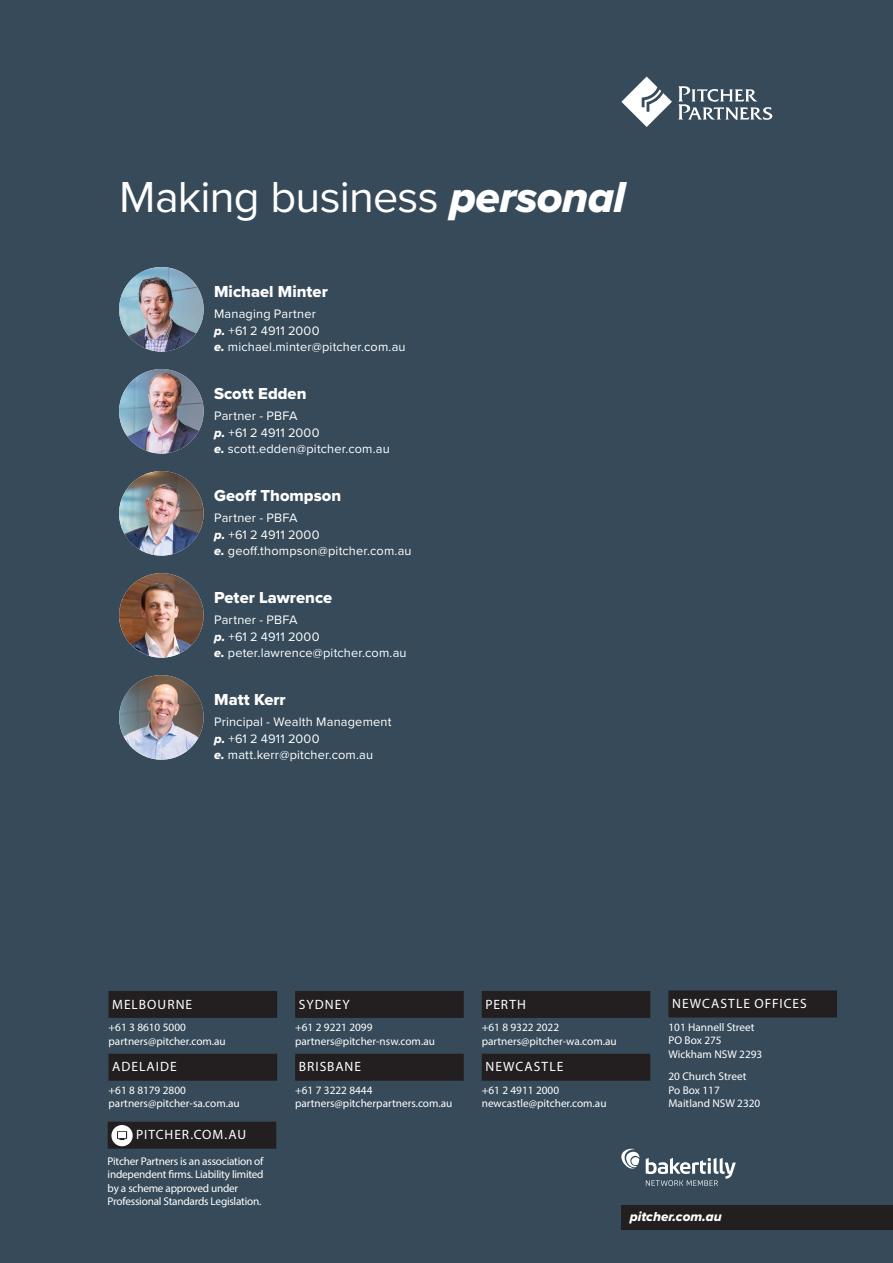
<style>
.page{position:relative;width:893px;height:1263px;background:#364a59}
.page>*{position:absolute;margin:0;border:0;box-sizing:border-box;transform-origin:0 0}
.Head_1___30_30___PP{font:45px "Proxima Nova";letter-spacing:-.015em;color:#fff}
.Contact_Name__Back_C{font:16.5px "Proxima Nova Extrabld";letter-spacing:.005em;color:#fff}
.Body_BlackHighlight{font:13.5px "Myriad Pro";letter-spacing:.075em;color:#fff}
.t1{font:13.5px "Proxima Nova Extrabld It";color:#fff}
.Body___8_5_10_5____1{font:12.75px "Proxima Nova";letter-spacing:.015em;color:#fff}
.t2{font:11.25px/13.5px "Myriad Pro";color:#fff}
.t3{font:11.25px/13.5px "Myriad Pro";letter-spacing:-.02em;color:#fff}
.s1{font-family:"Proxima Nova Extrabld It"}
</style>
<div class="page">
<div style="left:109px;top:991px;width:168px;height:27px;background:#231f20"></div>
<div style="left:109px;top:1054px;width:168px;height:27px;background:#231f20"></div>
<div style="left:295px;top:991px;width:169px;height:27px;background:#231f20"></div>
<div style="left:295px;top:1054px;width:169px;height:27px;background:#231f20"></div>
<div style="left:482px;top:991px;width:168px;height:27px;background:#231f20"></div>
<div style="left:108px;top:1122px;width:168px;height:27px;background:#231f20"></div>
<div style="left:482px;top:1054px;width:168px;height:27px;background:#231f20"></div>
<div style="left:668px;top:990px;width:169px;height:27px;background:#231f20"></div>
<svg style="left:111px;top:1125px;width:22px;height:21px"></svg>
<img style="left:119px;top:573px;width:85px;height:85px;border-radius:42px">
<img style="left:119px;top:369px;width:85px;height:85px;border-radius:42px">
<img style="left:119px;top:471px;width:85px;height:85px;border-radius:42px">
<img style="left:119px;top:267px;width:85px;height:85px;border-radius:42px">
<img style="left:119px;top:675px;width:85px;height:85px;border-radius:42px">
<svg style="left:621px;top:77px;width:51px;height:50px"></svg>
<svg style="left:678px;top:86px;width:94px;height:34px"></svg>
<div style="left:621px;top:1205px;width:272px;height:25px;background:#231f20"></div>
<svg style="left:646px;top:1158px;width:90px;height:28px"></svg>
<svg style="left:621px;top:1149px;width:18px;height:19px"></svg>
<p class="Head_1___30_30___PP" style="left:119px;top:163px;width:508px">Making business <span class="s1">personal</span></p>
<p class="Contact_Name__Back_C" style="left:214px;top:279px;width:115px">Michael Minter</p>
<p class="Body___8_5_10_5____1" style="left:214px;top:304px;width:103px">Managing Partner</p>
<p class="Body___8_5_10_5____1" style="left:214px;top:321px;width:107px"><span class="s1">p.</span> +61 2 4911 2000</p>
<p class="Body___8_5_10_5____1" style="left:214px;top:337px;width:193px"><span class="s1">e.</span> michael.minter@pitcher.com.au</p>
<p class="Contact_Name__Back_C" style="left:214px;top:381px;width:94px">Scott Edden</p>
<p class="Body___8_5_10_5____1" style="left:214px;top:406px;width:85px">Partner - PBFA</p>
<p class="Body___8_5_10_5____1" style="left:214px;top:423px;width:107px"><span class="s1">p.</span> +61 2 4911 2000</p>
<p class="Body___8_5_10_5____1" style="left:214px;top:439px;width:177px"><span class="s1">e.</span> scott.edden@pitcher.com.au</p>
<p class="Contact_Name__Back_C" style="left:214px;top:483px;width:129px">Geoff Thompson</p>
<p class="Body___8_5_10_5____1" style="left:214px;top:508px;width:85px">Partner - PBFA</p>
<p class="Body___8_5_10_5____1" style="left:214px;top:525px;width:107px"><span class="s1">p.</span> +61 2 4911 2000</p>
<p class="Body___8_5_10_5____1" style="left:214px;top:541px;width:199px"><span class="s1">e.</span> geoff.thompson@pitcher.com.au</p>
<p class="Contact_Name__Back_C" style="left:214px;top:585px;width:120px">Peter Lawrence</p>
<p class="Body___8_5_10_5____1" style="left:214px;top:610px;width:85px">Partner - PBFA</p>
<p class="Body___8_5_10_5____1" style="left:214px;top:627px;width:107px"><span class="s1">p.</span> +61 2 4911 2000</p>
<p class="Body___8_5_10_5____1" style="left:214px;top:643px;width:194px"><span class="s1">e.</span> peter.lawrence@pitcher.com.au</p>
<p class="Contact_Name__Back_C" style="left:214px;top:687px;width:73px">Matt Kerr</p>
<p class="Body___8_5_10_5____1" style="left:214px;top:712px;width:179px">Principal - Wealth Management</p>
<p class="Body___8_5_10_5____1" style="left:214px;top:729px;width:107px"><span class="s1">p.</span> +61 2 4911 2000</p>
<p class="Body___8_5_10_5____1" style="left:214px;top:745px;width:161px"><span class="s1">e.</span> matt.kerr@pitcher.com.au</p>
<p class="Body_BlackHighlight" style="left:112px;top:996px;width:82px">MELBOURNE</p>
<p class="t2" style="left:109px;top:1020px;width:119px">+61 3 8610 5000 partners@pitcher.com.au</p>
<p class="Body_BlackHighlight" style="left:112px;top:1058px;width:66px">ADELAIDE</p>
<p class="t2" style="left:109px;top:1083px;width:133px">+61 8 8179 2800 partners@pitcher-sa.com.au</p>
<p class="Body_BlackHighlight" style="left:136px;top:1126px;width:112px">PITCHER.COM.AU</p>
<p class="t3" style="left:108px;top:1154px;width:157px">Pitcher Partners is an association of independent firms. Liability limited by a scheme approved under Professional Standards Legislation.</p>
<p class="Body_BlackHighlight" style="left:299px;top:996px;width:53px">SYDNEY</p>
<p class="t2" style="left:295px;top:1020px;width:141px">+61 2 9221 2099 partners@pitcher-nsw.com.au</p>
<p class="Body_BlackHighlight" style="left:299px;top:1058px;width:64px">BRISBANE</p>
<p class="t2" style="left:295px;top:1083px;width:159px">+61 7 3222 8444 partners@pitcherpartners.com.au</p>
<p class="Body_BlackHighlight" style="left:485px;top:996px;width:42px">PERTH</p>
<p class="t2" style="left:482px;top:1020px;width:136px">+61 8 9322 2022 partners@pitcher-wa.com.au</p>
<p class="Body_BlackHighlight" style="left:485px;top:1058px;width:79px">NEWCASTLE</p>
<p class="t2" style="left:482px;top:1083px;width:126px">+61 2 4911 2000 newcastle@pitcher.com.au</p>
<p class="Body_BlackHighlight" style="left:672px;top:995px;width:136px">NEWCASTLE OFFICES</p>
<p class="t2" style="left:668px;top:1020px;width:95px">101 Hannell Street<br>PO Box 275<br>Wickham NSW 2293</p>
<p class="t2" style="left:668px;top:1069px;width:93px">20 Church Street<br>Po Box 117<br>Maitland NSW 2320</p>
<p class="t1" style="left:630px;top:1207px;width:93px">pitcher.com.au</p>
</div>
